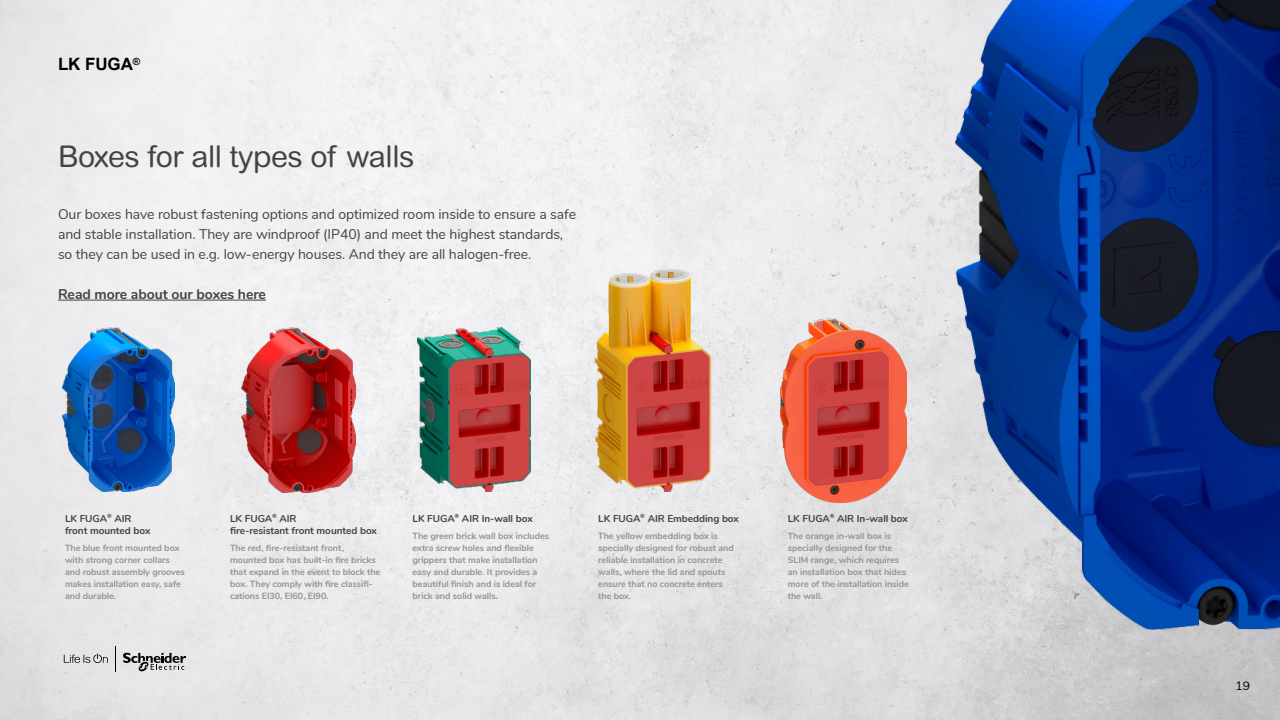
<style>
.page{position:relative;width:1280px;height:720px;background:#fff}
.page>*{position:absolute;margin:0;border:0;box-sizing:border-box;transform-origin:0 0}
.t1{font:30px "Arial Rounded MT Pro";letter-spacing:-.015em;color:#424343}
.t2{font:700 17px "Arial";letter-spacing:-.005em;color:#000}
.t3{font:14px/20px "Nunito";letter-spacing:-.005em;color:#424343}
.t4{font:700 14px "Nunito";letter-spacing:-.005em;color:#424343}
.t5{font:12px "Nunito";color:#000}
.t6{font:700 10px/12px "Nunito";letter-spacing:-.005em;color:#424343}
.t7{font:700 9px/12px "Nunito";letter-spacing:-.005em;color:#959393}
</style>
<div class="page">
<img style="left:0;top:0;width:1280px;height:720px">
<img style="left:956px;top:0;width:324px;height:630px">
<img style="left:62px;top:327px;width:113px;height:165px">
<img style="left:241px;top:327px;width:114px;height:165px">
<img style="left:780px;top:318px;width:127px;height:184px">
<img style="left:576px;top:269px;width:154px;height:223px">
<img style="left:418px;top:327px;width:113px;height:165px">
<hr style="left:58px;top:300px;width:208px;height:1px;background:#424343">
<svg style="left:64px;top:654px;width:44px;height:9px"></svg>
<svg style="left:123px;top:653px;width:63px;height:19px"></svg>
<svg style="left:115px;top:646px;width:1px;height:26px"></svg>
<h2 class="t2" style="left:58px;top:53px;width:84px">LK FUGA<sup>®</sup></h2>
<h1 class="t1" style="left:58px;top:139px;width:358px">Boxes for all types of walls</h1>
<p class="t3" style="left:58px;top:203px;width:520px">Our boxes have robust fastening options and optimized room inside to ensure a safe and stable installation. They are windproof (IP40) and meet the highest standards, so they can be used in e.g. low-energy houses. And they are all halogen-free.</p>
<h3 class="t4" style="left:58px;top:284px;width:209px">Read more about our boxes here</h3>
<p class="t6" style="left:65px;top:512px;width:87px">LK FUGA<sup>®</sup> AIR front mounted box</p>
<p class="t7" style="left:65px;top:541px;width:122px">The blue front mounted box with strong corner collars and robust assembly grooves makes installation easy, safe and durable.</p>
<p class="t6" style="left:230px;top:512px;width:148px">LK FUGA<sup>®</sup> AIR<br>fire-resistant front mounted box</p>
<p class="t7" style="left:230px;top:541px;width:152px">The red, fire-resistant front mounted box has built-in fire bricks that expand in the event to block the box. They comply with fire classifi&shy;cations EI30, EI60, EI90.</p>
<p class="t6" style="left:413px;top:512px;width:122px">LK FUGA<sup>®</sup> AIR In-wall box</p>
<p class="t7" style="left:413px;top:529px;width:138px">The green brick wall box includes extra screw holes and flexible grippers that make installation easy and durable. It provides a beautiful finish and is ideal for brick and solid walls.</p>
<p class="t6" style="left:598px;top:512px;width:142px">LK FUGA<sup>®</sup> AIR Embedding box</p>
<p class="t7" style="left:598px;top:529px;width:137px">The yellow embedding box is specially designed for robust and reliable installation in concrete walls, where the lid and spouts ensure that no concrete enters the box.</p>
<p class="t6" style="left:788px;top:512px;width:122px">LK FUGA<sup>®</sup> AIR In-wall box</p>
<p class="t7" style="left:788px;top:529px;width:123px">The orange in-wall box is specially designed for the<br>SLIM range, which requires an installation box that hides more of the installation inside the wall.</p>
<h3 class="t5" style="left:1236px;top:677px;width:16px">19</h3>
</div>
